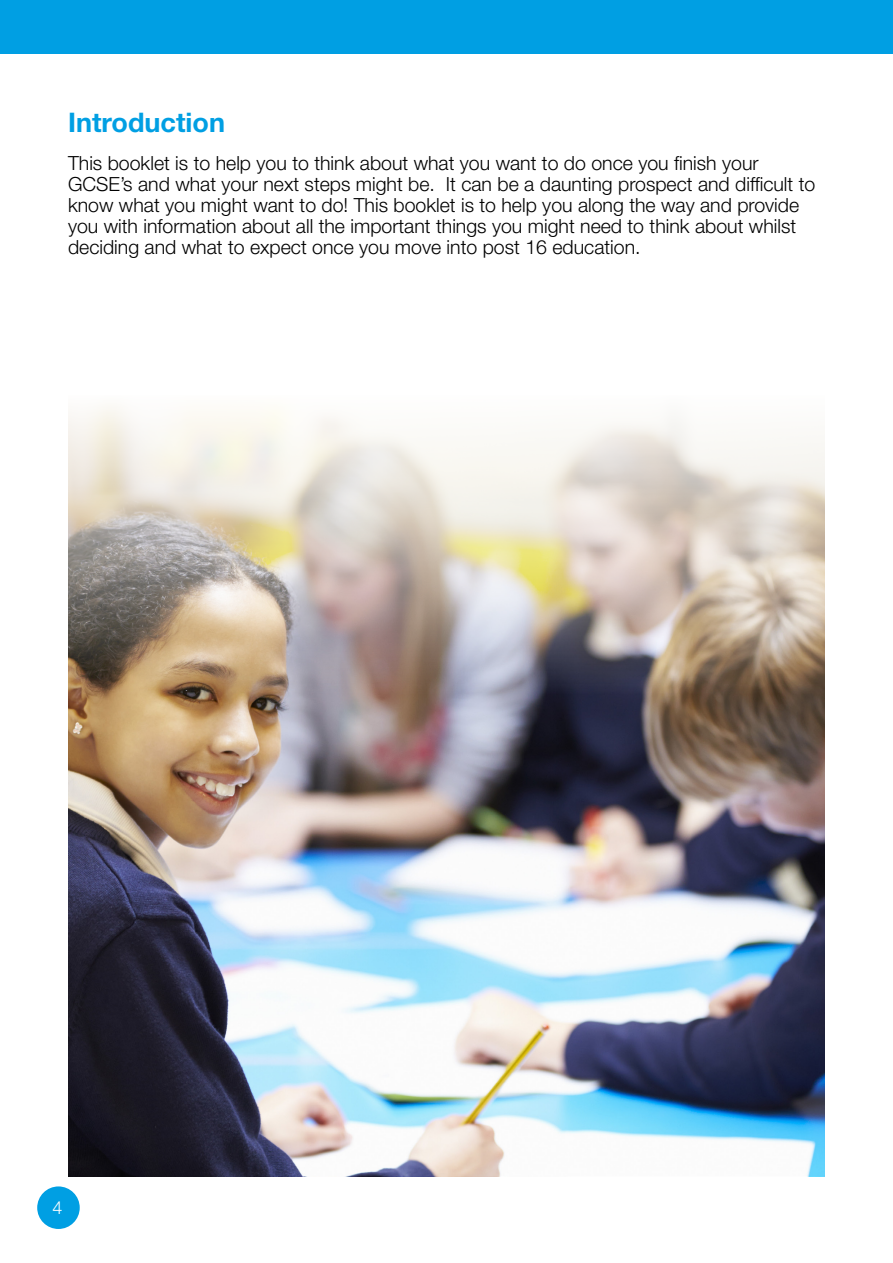
<style>
.page{position:relative;width:893px;height:1263px;background:#fff}
.page>*{position:absolute;margin:0;border:0;box-sizing:border-box;transform-origin:0 0}
.t1{font:700 27px "Helvetica Neue LT Std";color:#009fe3}
.t2{font:300 19.5px/21px "Helvetica Neue LT Std";color:#000}
.t3{font:300 18px "Helvetica Neue LT Std";color:#fff}
</style>
<div class="page">
<div style="left:0;top:0;width:893px;height:54px;background:#009fe3"></div>
<div style="left:37px;top:1186px;width:43px;height:43px;background:#009fe3;border-radius:50%"></div>
<img style="left:68px;top:406px;width:757px;height:770px">
<p class="t1" style="left:68px;top:106px;width:158px">Introduction</p>
<p class="t2" style="left:68px;top:152px;width:749px">This booklet is to help you to think about what you want to do once you finish your GCSE’s and what your next steps might be. It can be a daunting prospect and difficult to know what you might want to do! This booklet is to help you along the way and provide you with information about all the important things you might need to think about whilst deciding and what to expect once you move into post 16 education.</p>
<p class="t3" style="left:52px;top:1197px;width:12px">4</p>
</div>
